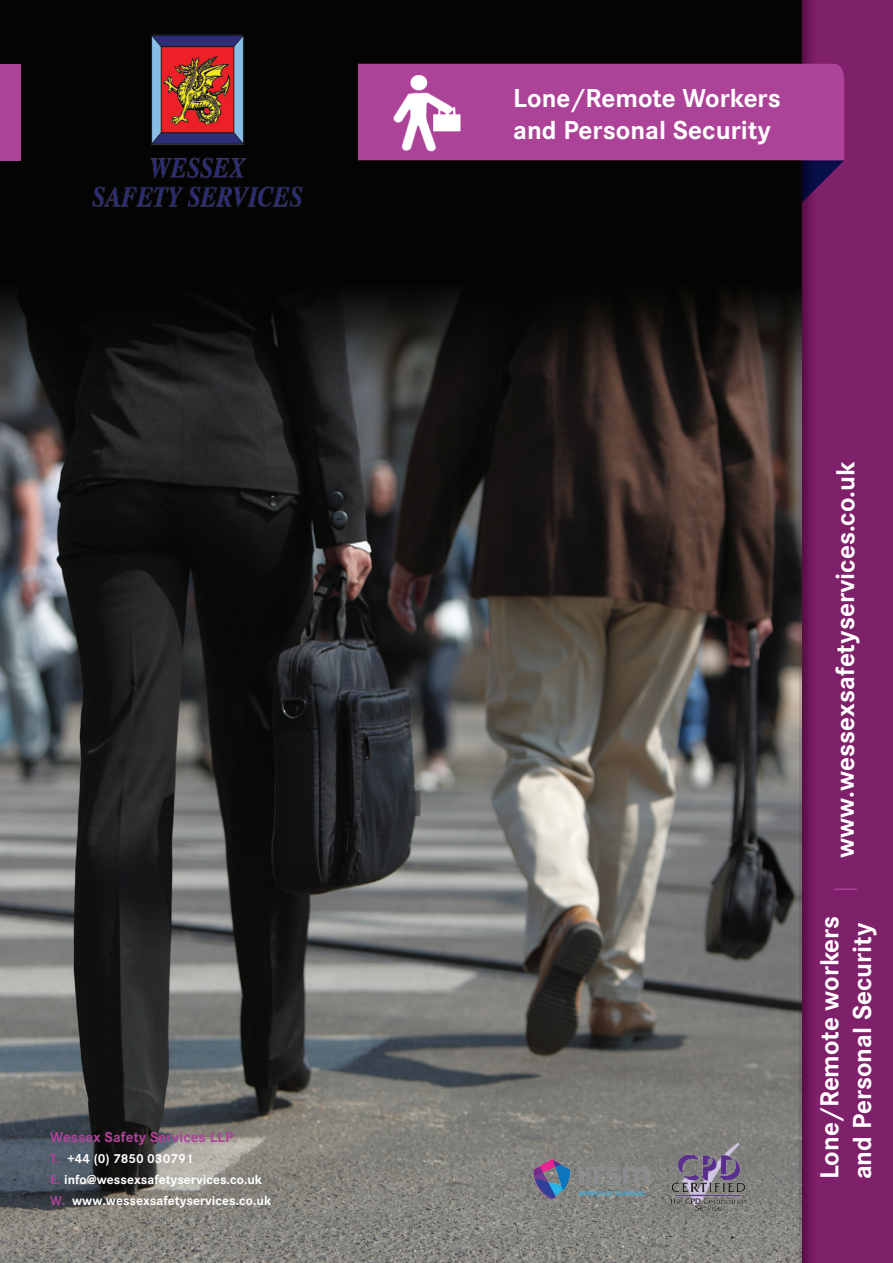
<style>
.page{position:relative;width:893px;height:1263px;background:#fff}
.page>*{position:absolute;margin:0;border:0;box-sizing:border-box;transform-origin:0 0}
.t1{font:700 27.15px/32.5px "Corporate S";color:#fff}
.t2{font:300 27.15px "Corporate S";color:#ae4399}
.t3{font:700 27px/32.4px "Corporate S";color:#fff}
.t4{font:700 15px "Corporate S";color:#ae4399}
.t5{font:700 13.5px/21px "Corporate S";color:#fff}
.s1{color:#ae4399}
</style>
<div class="page">
<div style="left:0;top:0;width:802px;height:1263px;background:#040503"></div>
<img style="left:0;top:398px;width:799px;height:865px">
<img style="left:0;top:295px;width:799px;height:103px">
<svg style="left:800px;top:0;width:93px;height:1263px;background:#7b2066"></svg>
<svg style="left:802px;top:160px;width:42px;height:43px;background:#431655"></svg>
<div style="left:358px;top:64px;width:486px;height:96px;background:#ad4399"></div>
<div style="left:0;top:64px;width:21px;height:96px;background:#ad4399"></div>
<img style="left:393px;top:76px;width:68px;height:75px">
<img style="left:667px;top:1142px;width:81px;height:73px">
<img style="left:526px;top:1152px;width:132px;height:56px">
<img style="left:92px;top:34px;width:211px;height:173px">
<p class="t4" style="left:50px;top:1126px;width:185px">Wessex Safety Services LLP</p>
<p class="t5" style="left:50px;top:1147px;width:223px"><span class="s1">T.</span> +44 (0) 7850 030791<br><span class="s1">E.</span> info@wessexsafetyservices.co.uk<br><span class="s1">W.</span> www.wessexsafetyservices.co.uk</p>
<h2 class="t3" style="left:513px;top:80px;width:269px">Lone/Remote Workers and Personal Security</h2>
<h1 class="t1" style="left:828px;top:858px;width:399px;rotate:-90deg">www.wessexsafetyservices.co.uk</h1>
<h1 class="t2" style="left:826px;top:896px;width:15px;rotate:-90deg">|</h1>
<h1 class="t1" style="left:812px;top:1179px;width:265px;rotate:-90deg">Lone/Remote workers and Personal Security</h1>
</div>
